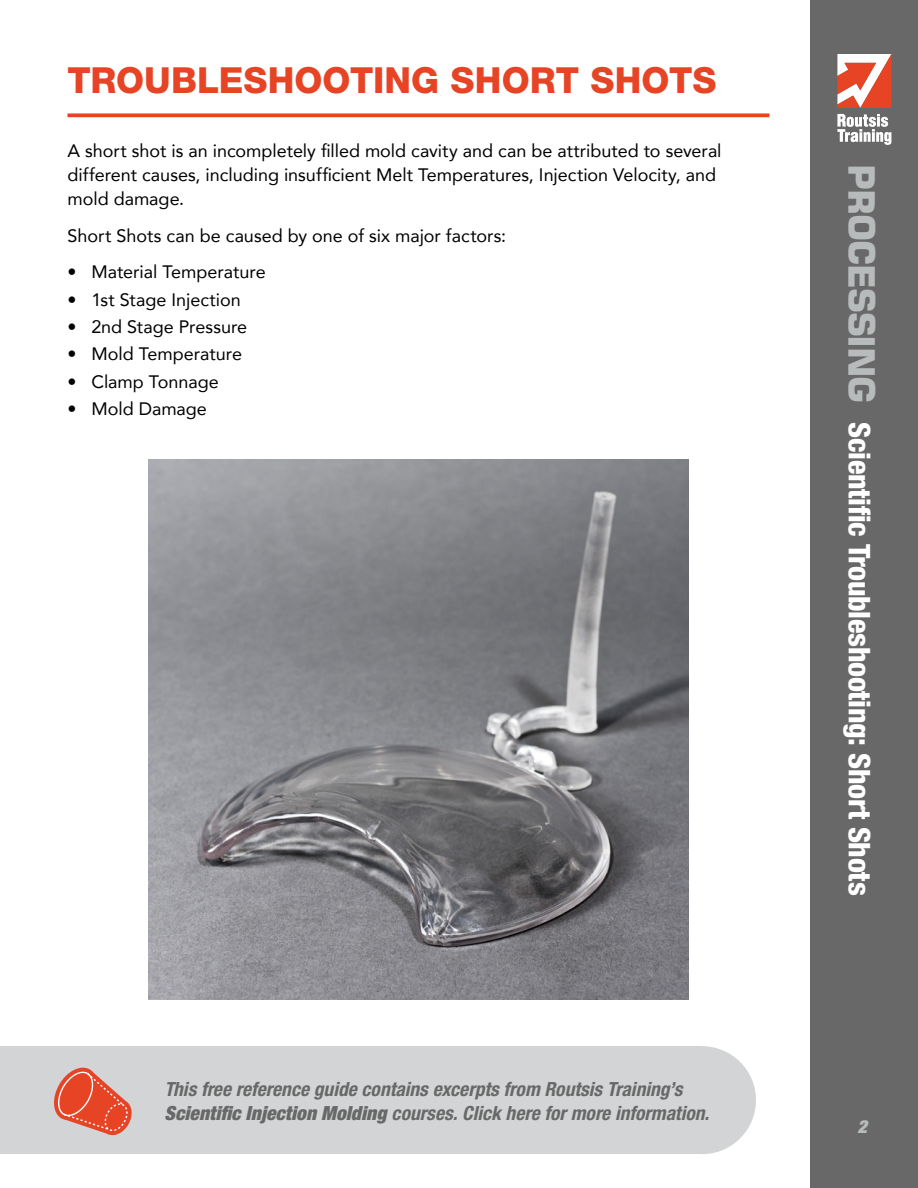
<style>
.page{position:relative;width:918px;height:1188px;background:#fff}
.page>*{position:absolute;margin:0;border:0;box-sizing:border-box;transform-origin:0 0}
.t1{font:800 36px "Helvetica Neue LT Std";color:#e64425}
.t2{font:700 36px "Square 721 BT";letter-spacing:-.035em;color:#b8bbbc}
.t3{font:800 condensed 30px "Helvetica Neue LT Std";letter-spacing:-.01em;color:#fff}
.t4{font:italic 700 condensed 19.5px/24.3px "Helvetica Neue LT Std";color:#686868}
.t5{font:18px/24.3px "Avenir";color:#000}
.t6{font:italic 900 condensed 18px "Helvetica Neue LT Std";color:#b8bbbc}
.s1{font-weight:900}
</style>
<div class="page">
<div style="left:0;top:1046px;width:702px;height:108px;background:#d2d4d5"></div>
<div style="left:648px;top:1046px;width:108px;height:108px;background:#d2d4d5;border-radius:50%"></div>
<svg style="left:54px;top:1067px;width:78px;height:69px"></svg>
<svg style="left:68px;top:113px;width:702px;height:4px;background:#e8593d"></svg>
<img style="left:148px;top:460px;width:540px;height:540px">
<div style="left:810px;top:0;width:108px;height:1188px;background:#686868"></div>
<svg style="left:837px;top:114px;width:54px;height:31px"></svg>
<svg style="left:837px;top:54px;width:54px;height:54px;background:#ed8f7d"></svg>
<h1 class="t1" style="left:68px;top:59px;width:650px">TROUBLESHOOTING SHORT SHOTS</h1>
<p class="t5" style="left:68px;top:138px;width:656px">A short shot is an incompletely filled mold cavity and can be attributed to several different causes, including insufficient Melt Temperatures, Injection Velocity, and mold damage.</p>
<p class="t5" style="left:68px;top:223px;width:440px">Short Shots can be caused by one of six major factors:</p>
<p class="t5" style="left:68px;top:259px;width:200px">• Material Temperature</p>
<p class="t5" style="left:68px;top:287px;width:175px">• 1st Stage Injection</p>
<p class="t5" style="left:68px;top:314px;width:181px">• 2nd Stage Pressure</p>
<p class="t5" style="left:68px;top:341px;width:176px">• Mold Temperature</p>
<p class="t5" style="left:68px;top:369px;width:153px">• Clamp Tonnage</p>
<p class="t5" style="left:68px;top:396px;width:141px">• Mold Damage</p>
<p class="t4" style="left:165px;top:1077px;width:546px">This free reference guide contains excerpts from Routsis Training’s<br><span class="s1">Scientific Injection Molding</span> courses. Click here for more information.</p>
<h1 class="t2" style="left:884px;top:164px;width:240px;rotate:90deg">PROCESSING</h1>
<h2 class="t3" style="left:878px;top:422px;width:475px;rotate:90deg">Scientific Troubleshooting: Short Shots</h2>
<p class="t6" style="left:858px;top:1115px;width:11px">2</p>
</div>
